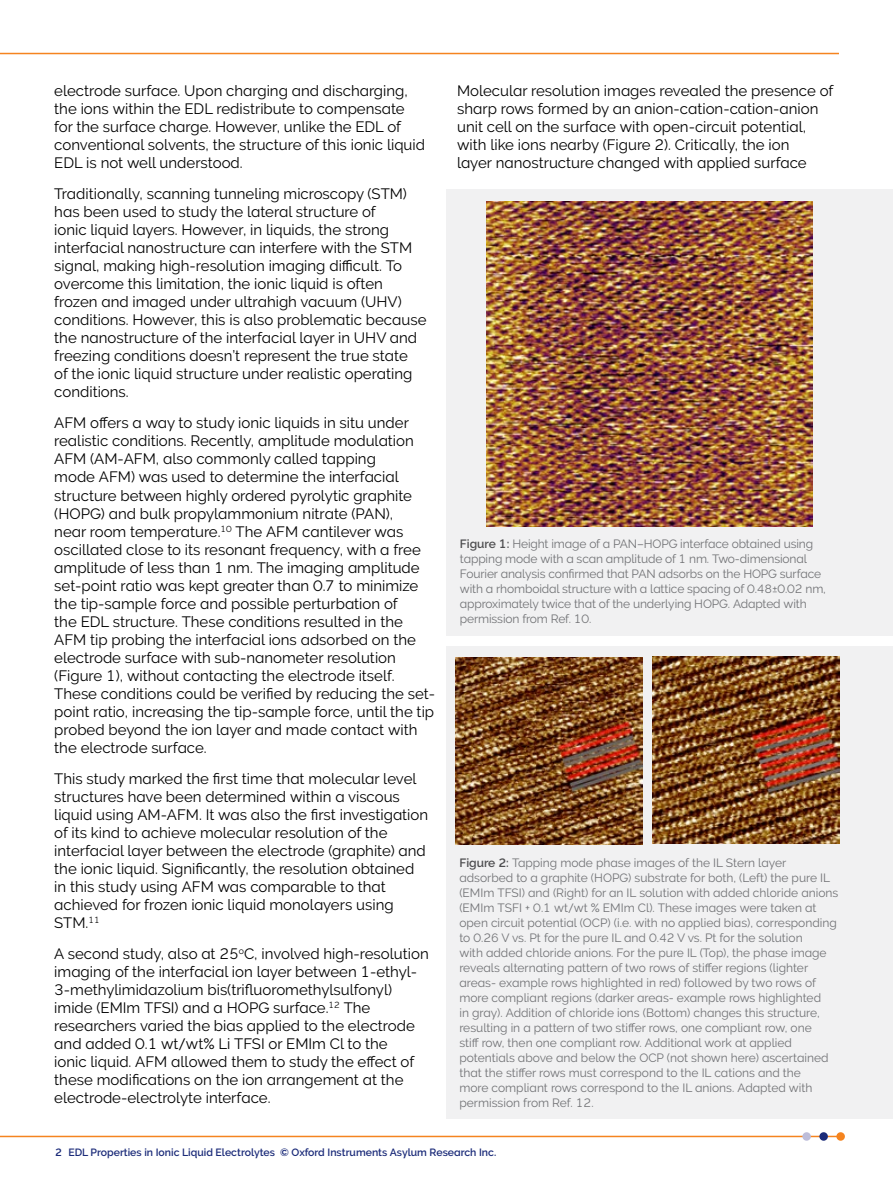
<style>
.page{position:relative;width:893px;height:1191px;background:#fff}
.page>*{position:absolute;margin:0;border:0;box-sizing:border-box;transform-origin:0 0}
.t1{font:15px/18px "Oxford Raleway Regular";color:#000}
.t2{font:12px/15px "Oxford Raleway Regular";color:#717275}
.t3{font:700 10.5px "Oxford Raleway Semi";color:#1b2b79}
.s1{font-family:"Oxford Raleway Semi";font-weight:700;color:#4d4d4f}
</style>
<div class="page">
<hr style="left:0;top:53px;width:839px;height:1px;background:#f5841f">
<hr style="left:0;top:1135px;width:841px;height:2px;background:#f5841f">
<div style="left:836px;top:1132px;width:9px;height:8px;background:#f5841f;border-radius:50%"></div>
<div style="left:819px;top:1132px;width:9px;height:8px;background:#1b2b79;border-radius:50%"></div>
<div style="left:802px;top:1132px;width:9px;height:8px;background:#bdbdd9;border-radius:50%"></div>
<div style="left:447px;top:190px;width:446px;height:446px;background:#f1f1f2"></div>
<div style="left:447px;top:646px;width:446px;height:473px;background:#f1f1f2"></div>
<img style="left:487px;top:201px;width:325px;height:326px">
<img style="left:652px;top:656px;width:187px;height:187px">
<img style="left:455px;top:657px;width:187px;height:187px">
<p class="t1" style="left:54px;top:82px;width:372px">electrode surface. Upon charging and discharging, the ions within the EDL redistribute to compensate for the surface charge. However, unlike the EDL of conventional solvents, the structure of this ionic liquid EDL is not well understood.</p>
<p class="t1" style="left:54px;top:185px;width:374px">Traditionally, scanning tunneling microscopy (STM) has been used to study the lateral structure of<br>ionic liquid layers. However, in liquids, the strong interfacial nanostructure can interfere with the STM signal, making high-resolution imaging difficult. To overcome this limitation, the ionic liquid is often frozen and imaged under ultrahigh vacuum (UHV) conditions. However, this is also problematic because the nanostructure of the interfacial layer in UHV and freezing conditions doesn’t represent the true state<br>of the ionic liquid structure under realistic operating conditions.</p>
<p class="t1" style="left:54px;top:414px;width:382px">AFM offers a way to study ionic liquids in situ under realistic conditions. Recently, amplitude modulation AFM (AM-AFM, also commonly called tapping<br>mode AFM) was used to determine the interfacial structure between highly ordered pyrolytic graphite (HOPG) and bulk propylammonium nitrate (PAN),<br>near room temperature.<sup>10</sup> The AFM cantilever was oscillated close to its resonant frequency, with a free amplitude of less than 1 nm. The imaging amplitude set-point ratio was kept greater than 0.7 to minimize the tip-sample force and possible perturbation of<br>the EDL structure. These conditions resulted in the AFM tip probing the interfacial ions adsorbed on the electrode surface with sub-nanometer resolution (Figure 1), without contacting the electrode itself.<br>These conditions could be verified by reducing the set&shy;point ratio, increasing the tip-sample force, until the tip probed beyond the ion layer and made contact with the electrode surface.</p>
<p class="t1" style="left:54px;top:769px;width:375px">This study marked the first time that molecular level structures have been determined within a viscous liquid using AM-AFM. It was also the first investigation of its kind to achieve molecular resolution of the interfacial layer between the electrode (graphite) and the ionic liquid. Significantly, the resolution obtained in this study using AFM was comparable to that achieved for frozen ionic liquid monolayers using STM.<sup>11</sup></p>
<p class="t1" style="left:54px;top:944px;width:376px">A second study, also at 25<sup>o</sup>C, involved high-resolution imaging of the interfacial ion layer between 1-ethyl-3-methylimidazolium bis(trifluoromethylsulfonyl) imide (EMIm TFSI) and a HOPG surface.<sup>12</sup> The researchers varied the bias applied to the electrode and added 0.1 wt/wt% Li TFSI or EMIm Cl to the<br>ionic liquid. AFM allowed them to study the effect of these modifications on the ion arrangement at the electrode-electrolyte interface.</p>
<p class="t1" style="left:457px;top:82px;width:378px">Molecular resolution images revealed the presence of sharp rows formed by an anion-cation-cation-anion unit cell on the surface with open-circuit potential, with like ions nearby (Figure 2). Critically, the ion<br>layer nanostructure changed with applied surface</p>
<p class="t2" style="left:460px;top:536px;width:368px"><span class="s1">Figure 1:</span> Height image of a PAN–HOPG interface obtained using tapping mode with a scan amplitude of 1 nm. Two-dimensional Fourier analysis confirmed that PAN adsorbs on the HOPG surface with a rhomboidal structure with a lattice spacing of 0.48±0.02 nm, approximately twice that of the underlying HOPG. Adapted with permission from Ref. 10.</p>
<p class="t2" style="left:459px;top:855px;width:380px"><span class="s1">Figure 2:</span> Tapping mode phase images of the IL Stern layer adsorbed to a graphite (HOPG) substrate for both, (Left) the pure IL (EMIm TFSI) and (Right) for an IL solution with added chloride anions (EMIm TSFI + 0.1 wt/wt % EMIm Cl). These images were taken at open circuit potential (OCP) (i.e. with no applied bias), corresponding to 0.26 V vs. Pt for the pure IL and 0.42 V vs. Pt for the solution<br>with added chloride anions. For the pure IL (Top), the phase image reveals alternating pattern of two rows of stiffer regions (lighter areas- example rows highlighted in red) followed by two rows of more compliant regions (darker areas- example rows highlighted<br>in gray). Addition of chloride ions (Bottom) changes this structure, resulting in a pattern of two stiffer rows, one compliant row, one<br>stiff row, then one compliant row. Additional work at applied potentials above and below the OCP (not shown here) ascertained that the stiffer rows must correspond to the IL cations and the<br>more compliant rows correspond to the IL anions. Adapted with permission from Ref. 12.</p>
<p class="t3" style="left:55px;top:1145px;width:443px">2 EDL Properties in Ionic Liquid Electrolytes © Oxford Instruments Asylum Research Inc.</p>
</div>
